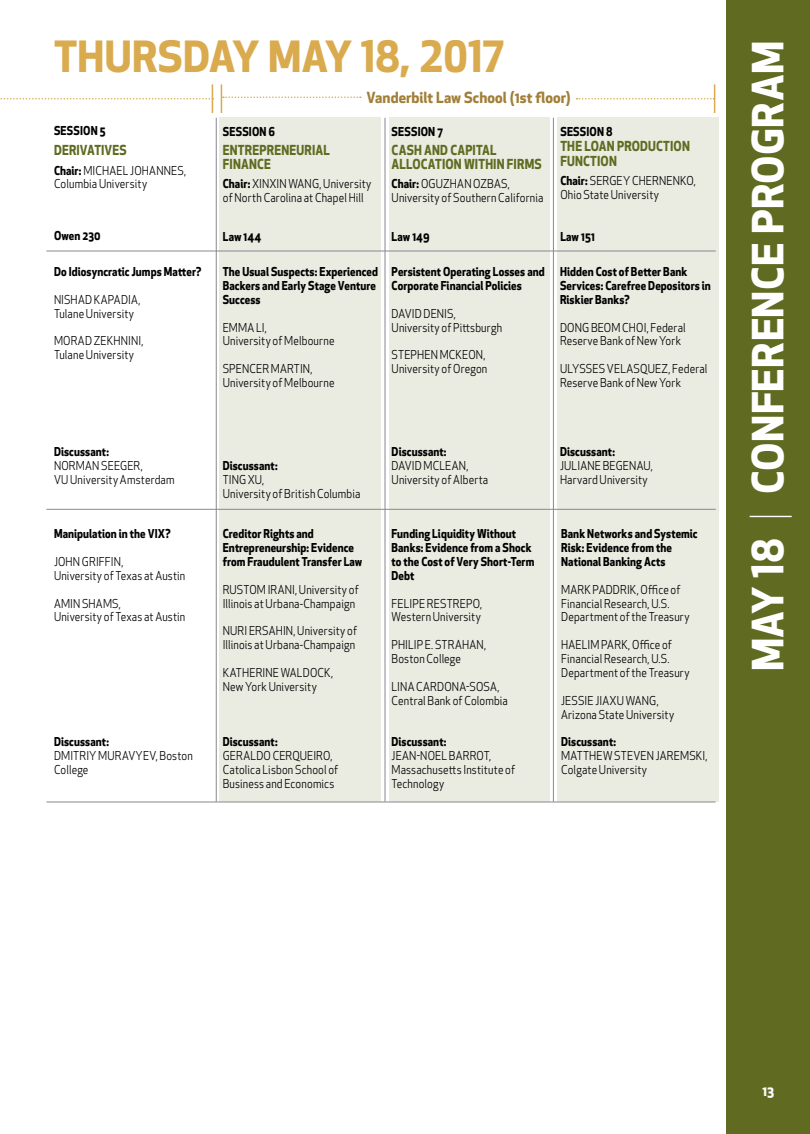
<style>
.page{position:relative;width:810px;height:1134px;background:#fff}
.page>*{position:absolute;margin:0;border:0;box-sizing:border-box;transform-origin:0 0}
.t1{font:700 42px "Apex New";letter-spacing:.01em;color:#fff}
.t2{font:700 42px "Apex New";letter-spacing:-.005em;color:#d9ab4e}
.t3{font:700 15px "Apex New";letter-spacing:.005em;color:#a17f38}
.t4{font:700 13.5px/13px "Apex New";letter-spacing:.015em;color:#606b21;scale:.9 1}
.t5{font:700 13.5px "Apex New";color:#fff}
.t6{font:12px/13.8px "Apex New";letter-spacing:.015em;color:#000;scale:.9 1}
.t7{font:700 12px/13.8px "Apex New";letter-spacing:.01em;color:#000;scale:.9 1}
.s1{font-weight:700}
.s2{font-weight:300}
</style>
<div class="page">
<div style="left:726px;top:0;width:84px;height:1134px;background:#606b21"></div>
<div style="left:220px;top:118px;width:161px;height:684px;background:#eaebe1"></div>
<div style="left:389px;top:118px;width:161px;height:684px;background:#eaebe1"></div>
<div style="left:557px;top:118px;width:162px;height:684px;background:#eaebe1"></div>
<hr style="left:46px;top:251px;width:670px;height:1px;background:#868990">
<hr style="left:46px;top:509px;width:670px;height:1px;background:#868990">
<hr style="left:46px;top:802px;width:670px;height:1px;background:#868990">
<hr style="left:216px;top:118px;width:1px;height:684px;background:#868990">
<hr style="left:385px;top:118px;width:1px;height:684px;background:#868990">
<hr style="left:553px;top:118px;width:1px;height:684px;background:#868990">
<svg style="left:0;top:84px;width:213px;height:29px"></svg>
<svg style="left:221px;top:84px;width:140px;height:29px"></svg>
<svg style="left:577px;top:84px;width:138px;height:29px"></svg>
<h1 class="t2" style="left:54px;top:26px;width:452px">THURSDAY MAY 18, 2017</h1>
<p class="t7" style="left:54px;top:123px;width:59px">SESSION 5</p>
<p class="t4" style="left:54px;top:143px;width:82px">DERIVATIVES</p>
<p class="t6" style="left:54px;top:164px;width:148px;line-height:13.2px"><span class="s1">Chair:</span> MICHAEL JOHANNES,<br>Columbia University</p>
<p class="t7" style="left:54px;top:229px;width:53px">Owen 230</p>
<p class="t7" style="left:54px;top:264px;width:165px">Do Idiosyncratic Jumps Matter?</p>
<p class="t6" style="left:54px;top:293px;width:97px">NISHAD KAPADIA,<br>Tulane University</p>
<p class="t6" style="left:54px;top:334px;width:101px">MORAD ZEKHNINI,<br>Tulane University</p>
<p class="t3" style="left:366px;top:86px;width:206px">Vanderbilt Law School (1st floor)</p>
<p class="t7" style="left:223px;top:124px;width:60px">SESSION 6</p>
<p class="t4" style="left:223px;top:143px;width:120px">ENTREPRENEURIAL<br>FINANCE</p>
<p class="t6" style="left:223px;top:177px;width:167px;line-height:13.2px"><span class="s1">Chair:</span> XINXIN WANG, University of North Carolina at Chapel Hill</p>
<p class="t7" style="left:223px;top:229px;width:44px">Law 144</p>
<p class="t7" style="left:223px;top:264px;width:174px">The Usual Suspects: Experienced<br>Backers and Early Stage Venture<br>Success</p>
<p class="t6" style="left:223px;top:320px;width:126px">EMMA LI,<br>University of Melbourne</p>
<p class="t6" style="left:223px;top:362px;width:126px">SPENCER MARTIN,<br>University of Melbourne</p>
<p class="t7" style="left:392px;top:124px;width:58px">SESSION 7</p>
<p class="t4" style="left:392px;top:143px;width:168px">CASH AND CAPITAL<br>ALLOCATION WITHIN FIRMS</p>
<p class="t6" style="left:392px;top:177px;width:170px;line-height:13.2px"><span class="s1">Chair:</span> OGUZHAN OZBAS,<br>University of Southern California</p>
<p class="t7" style="left:392px;top:229px;width:44px">Law 149</p>
<p class="t7" style="left:392px;top:264px;width:172px">Persistent Operating Losses and<br>Corporate Financial Policies</p>
<p class="t6" style="left:392px;top:306px;width:124px">DAVID DENIS,<br>University of Pittsburgh</p>
<p class="t6" style="left:392px;top:348px;width:108px">STEPHEN MCKEON,<br>University of Oregon</p>
<p class="t7" style="left:560px;top:124px;width:59px">SESSION 8</p>
<p class="t4" style="left:560px;top:137px;width:145px;line-height:15px">THE LOAN PRODUCTION<br>FUNCTION</p>
<p class="t6" style="left:560px;top:174px;width:152px;line-height:13.2px"><span class="s1">Chair:</span> SERGEY CHERNENKO,<br>Ohio State University</p>
<p class="t7" style="left:560px;top:229px;width:40px">Law 151</p>
<p class="t7" style="left:560px;top:264px;width:169px">Hidden Cost of Better Bank<br>Services: Carefree Depositors in<br>Riskier Banks?</p>
<p class="t6" style="left:560px;top:320px;width:141px">DONG BEOM CHOI, Federal<br>Reserve Bank of New York</p>
<p class="t6" style="left:560px;top:362px;width:165px">ULYSSES VELASQUEZ, Federal<br>Reserve Bank of New York</p>
<p class="t7" style="left:54px;top:445px;width:63px">Discussant:</p>
<p class="t6" style="left:54px;top:459px;width:136px">NORMAN SEEGER,<br>VU University Amsterdam</p>
<p class="t7" style="left:54px;top:526px;width:131px">Manipulation in the VIX?</p>
<p class="t6" style="left:54px;top:555px;width:147px">JOHN GRIFFIN,<br>University of Texas at Austin</p>
<p class="t6" style="left:54px;top:596px;width:147px">AMIN SHAMS,<br>University of Texas at Austin</p>
<p class="t7" style="left:54px;top:734px;width:63px">Discussant:</p>
<p class="t6" style="left:54px;top:749px;width:156px">DMITRIY MURAVYEV, Boston<br>College</p>
<p class="t7" style="left:223px;top:458px;width:63px">Discussant:</p>
<p class="t6" style="left:223px;top:473px;width:154px">TING XU,<br>University of British Columbia</p>
<p class="t7" style="left:223px;top:526px;width:157px">Creditor Rights and<br>Entrepreneurship: Evidence from Fraudulent Transfer Law</p>
<p class="t6" style="left:223px;top:582px;width:153px">RUSTOM IRANI, University of<br>Illinois at Urbana-Champaign</p>
<p class="t6" style="left:223px;top:624px;width:151px">NURI ERSAHIN, University of<br>Illinois at Urbana-Champaign</p>
<p class="t6" style="left:223px;top:666px;width:124px">KATHERINE WALDOCK,<br>New York University</p>
<p class="t7" style="left:223px;top:734px;width:63px">Discussant:</p>
<p class="t6" style="left:223px;top:749px;width:130px">GERALDO CERQUEIRO,<br>Catolica Lisbon School of<br>Business and Economics</p>
<p class="t7" style="left:392px;top:445px;width:63px">Discussant:</p>
<p class="t6" style="left:392px;top:459px;width:109px">DAVID MCLEAN,<br>University of Alberta</p>
<p class="t7" style="left:392px;top:526px;width:160px">Funding Liquidity Without<br>Banks: Evidence from a Shock to the Cost of Very Short-Term<br>Debt</p>
<p class="t6" style="left:392px;top:596px;width:102px">FELIPE RESTREPO,<br>Western University</p>
<p class="t6" style="left:392px;top:638px;width:107px">PHILIP E. STRAHAN,<br>Boston College</p>
<p class="t6" style="left:392px;top:680px;width:131px">LINA CARDONA-SOSA,<br>Central Bank of Colombia</p>
<p class="t7" style="left:392px;top:734px;width:63px">Discussant:</p>
<p class="t6" style="left:392px;top:749px;width:139px">JEAN-NOEL BARROT,<br>Massachusetts Institute of<br>Technology</p>
<p class="t7" style="left:560px;top:445px;width:63px">Discussant:</p>
<p class="t6" style="left:560px;top:459px;width:105px">JULIANE BEGENAU,<br>Harvard University</p>
<p class="t7" style="left:561px;top:526px;width:153px">Bank Networks and Systemic<br>Risk: Evidence from the<br>National Banking Acts</p>
<p class="t6" style="left:561px;top:582px;width:144px">MARK PADDRIK, Office of<br>Financial Research, U.S.<br>Department of the Treasury</p>
<p class="t6" style="left:561px;top:638px;width:144px">HAELIM PARK, Office of<br>Financial Research, U.S.<br>Department of the Treasury</p>
<p class="t6" style="left:561px;top:693px;width:127px">JESSIE JIAXU WANG,<br>Arizona State University</p>
<p class="t7" style="left:561px;top:734px;width:63px">Discussant:</p>
<p class="t6" style="left:561px;top:749px;width:164px">MATTHEW STEVEN JAREMSKI,<br>Colgate University</p>
<h1 class="t1" style="left:738px;top:671px;width:632px;rotate:-90deg">MAY 18 <span class="s2">|</span> CONFERENCE PROGRAM</h1>
<p class="t5" style="left:762px;top:1081px;width:14px">13</p>
</div>
